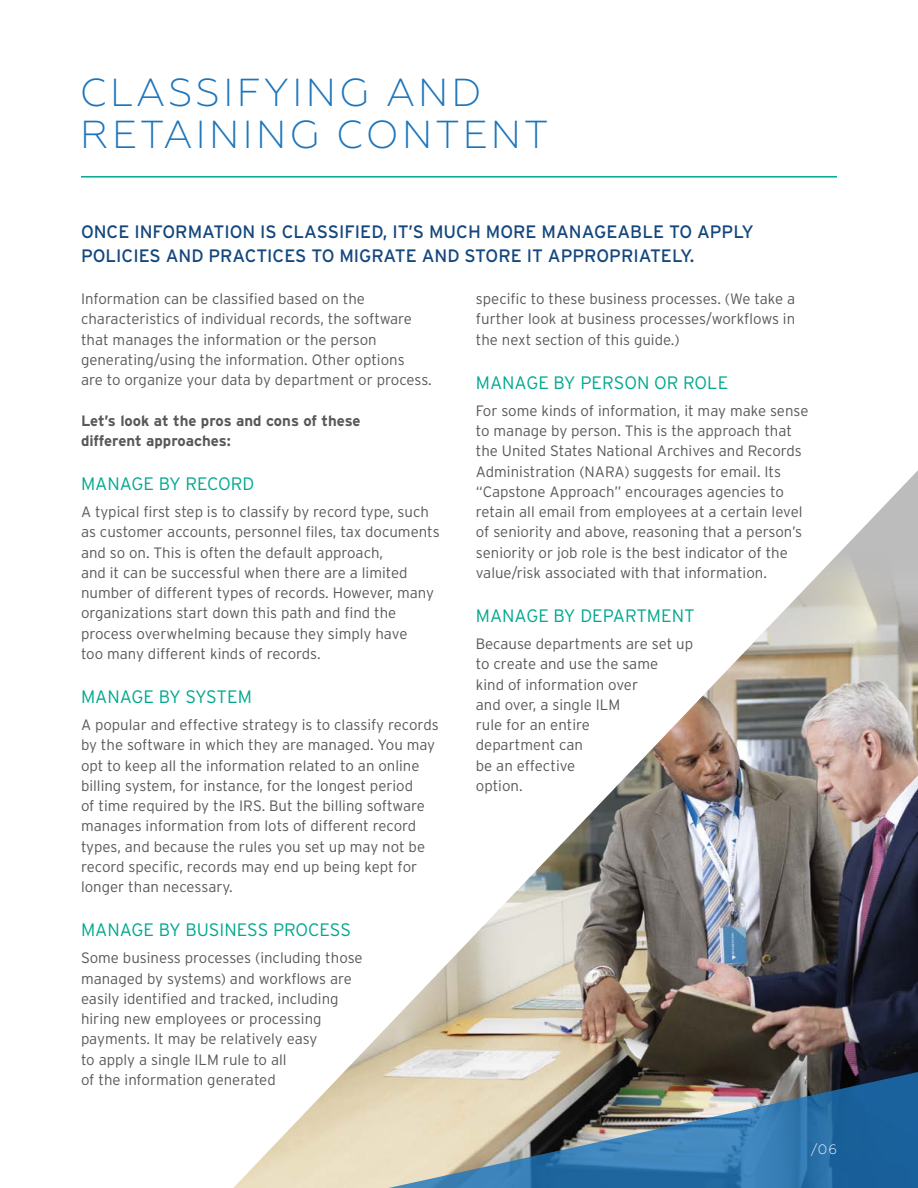
<style>
.page{position:relative;width:918px;height:1188px;background:#fff}
.page>*{position:absolute;margin:0;border:0;box-sizing:border-box;transform-origin:0 0}
.t1{font:300 39px/42px "Geometria";letter-spacing:.08em;color:#1c75bc}
.t2{font:18px/24px "Interstate";color:#14477d}
.t3{font:300 18px "Interstate";color:#00a88e}
.t4{font:300 15px/20.2px "Interstate";color:#58595b}
.t5{font:700 15px/20.2px "Interstate";color:#58595b}
.t6{font:300 13.5px "Geometria";color:#fff}
</style>
<div class="page">
<svg style="left:839px;top:470px;width:79px;height:83px"></svg>
<img style="left:233px;top:553px;width:685px;height:635px">
<img style="left:291px;top:1040px;width:627px;height:148px">
<hr style="left:81px;top:176px;width:756px;height:2px;background:#00a88e">
<h1 class="t1" style="left:80px;top:71px;width:470px">CLASSIFYING AND<br>RETAINING CONTENT</h1>
<p class="t2" style="left:81px;top:219px;width:674px">ONCE INFORMATION IS CLASSIFIED, IT’S MUCH MORE MANAGEABLE TO APPLY<br>POLICIES AND PRACTICES TO MIGRATE AND STORE IT APPROPRIATELY.</p>
<p class="t4" style="left:476px;top:289px;width:321px;text-align:justify">specific to these business processes. (We take a further look at business processes/workflows in the next section of this guide.)</p>
<p class="t3" style="left:476px;top:372px;width:254px">MANAGE BY PERSON OR ROLE</p>
<p class="t4" style="left:476px;top:400px;width:334px">For some kinds of information, it may make sense to manage by person. This is the approach that the United States National Archives and Records Administration (NARA) suggests for email. Its “Capstone Approach” encourages agencies to retain all email from employees at a certain level of seniority and above, reasoning that a person’s seniority or job role is the best indicator of the value/risk associated with that information.</p>
<p class="t3" style="left:476px;top:605px;width:220px">MANAGE BY DEPARTMENT</p>
<p class="t4" style="left:476px;top:634px;width:219px">Because departments are set up to create and use the same<br>kind of information over<br>and over, a single ILM<br>rule for an entire<br>department can<br>be an effective<br>option.</p>
<p class="t4" style="left:81px;top:289px;width:352px">Information can be classified based on the characteristics of individual records, the software that manages the information or the person generating/using the information. Other options<br>are to organize your data by department or process.</p>
<p class="t5" style="left:81px;top:410px;width:281px">Let’s look at the pros and cons of these different approaches:</p>
<p class="t3" style="left:81px;top:473px;width:175px">MANAGE BY RECORD</p>
<p class="t4" style="left:81px;top:502px;width:360px">A typical first step is to classify by record type, such as customer accounts, personnel files, tax documents and so on. This is often the default approach,<br>and it can be successful when there are a limited number of different types of records. However, many organizations start down this path and find the process overwhelming because they simply have<br>too many different kinds of records.</p>
<p class="t3" style="left:81px;top:686px;width:172px">MANAGE BY SYSTEM</p>
<p class="t4" style="left:81px;top:715px;width:359px">A popular and effective strategy is to classify records by the software in which they are managed. You may opt to keep all the information related to an online billing system, for instance, for the longest period<br>of time required by the IRS. But the billing software manages information from lots of different record types, and because the rules you set up may not be record specific, records may end up being kept for longer than necessary.</p>
<p class="t3" style="left:81px;top:919px;width:272px">MANAGE BY BUSINESS PROCESS</p>
<p class="t4" style="left:81px;top:948px;width:283px">Some business processes (including those managed by systems) and workflows are easily identified and tracked, including hiring new employees or processing payments. It may be relatively easy<br>to apply a single ILM rule to all<br>of the information generated</p>
<p class="t6" style="left:811px;top:1142px;width:28px">/06</p>
</div>
